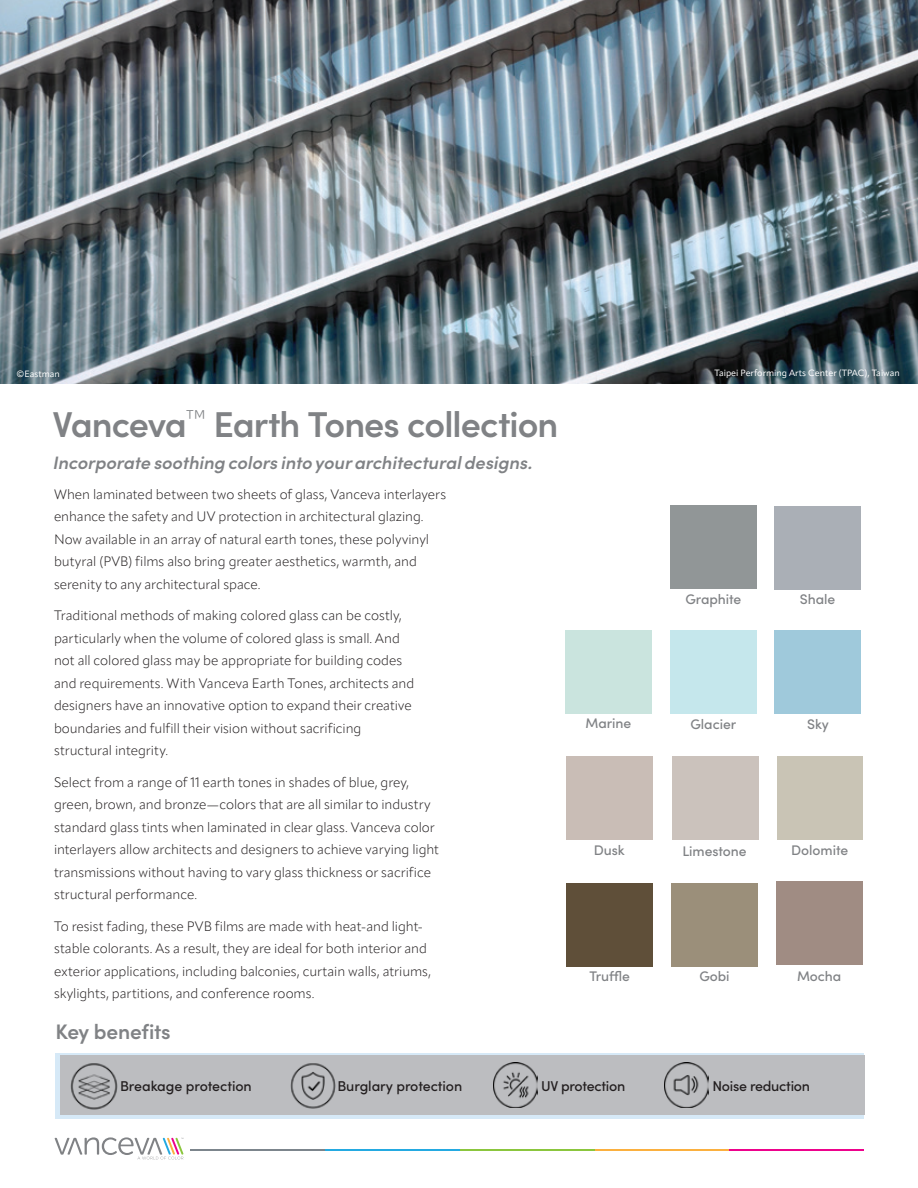
<style>
.page{position:relative;width:918px;height:1188px;background:#fff}
.page>*{position:absolute;margin:0;border:0;box-sizing:border-box;transform-origin:0 0}
.t1{font:600 36px "Sofia Pro";letter-spacing:-.025em;color:#808285}
.Lifecycle_Headlin{font:600 21px "Sofia Pro";letter-spacing:-.01em;color:#808285}
.SubHeads{font:italic 600 18px "Sofia Pro";color:#808285}
.SubHeads-2{font:500 14.25px "Sofia Pro";letter-spacing:-.015em;color:#231f20}
.t2{font:500 13.95px "Sofia Pro";letter-spacing:-.005em;color:#808285}
.SubHeads-3{font:300 13.5px/22.5px "Apparat";letter-spacing:-.005em;color:#231f20}
.t3{font:9px "Apparat";color:#fff}
</style>
<div class="page">
<svg style="left:55px;top:1137px;width:128px;height:23px"></svg>
<div style="left:775px;top:631px;width:86px;height:83px;background:#9fc9db"></div>
<div style="left:670px;top:631px;width:86px;height:83px;background:#c5e7ec"></div>
<div style="left:566px;top:630px;width:86px;height:84px;background:#cae4de"></div>
<div style="left:670px;top:505px;width:86px;height:84px;background:#919697"></div>
<div style="left:775px;top:506px;width:86px;height:84px;background:#aaafb6"></div>
<div style="left:567px;top:883px;width:86px;height:84px;background:#5f4f39"></div>
<div style="left:671px;top:883px;width:87px;height:84px;background:#9b8f7a"></div>
<div style="left:776px;top:881px;width:86px;height:84px;background:#a08c83"></div>
<div style="left:567px;top:756px;width:86px;height:84px;background:#c9bdb6"></div>
<div style="left:672px;top:756px;width:86px;height:84px;background:#cbc2bc"></div>
<div style="left:777px;top:756px;width:86px;height:84px;background:#c9c4b5"></div>
<hr style="left:325px;top:1149px;width:135px;height:2px;background:#24aae1">
<hr style="left:460px;top:1149px;width:135px;height:2px;background:#8bc63e">
<hr style="left:190px;top:1149px;width:135px;height:2px;background:#7c858c">
<hr style="left:595px;top:1149px;width:135px;height:2px;background:#fbb03f">
<hr style="left:730px;top:1149px;width:134px;height:2px;background:#ed028c">
<img style="left:0;top:0;width:918px;height:384px">
<svg style="left:56px;top:1053px;width:808px;height:66px;background:#d2e2ef"></svg>
<div style="left:60px;top:1056px;width:804px;height:59px;background:#bcbdc0"></div>
<img style="left:290px;top:1063px;width:46px;height:46px">
<img style="left:70px;top:1063px;width:48px;height:47px">
<img style="left:493px;top:1063px;width:45px;height:45px">
<img style="left:664px;top:1063px;width:45px;height:44px">
<p class="t3" style="left:17px;top:368px;width:45px">©Eastman</p>
<p class="t3" style="left:714px;top:368px;width:187px">Taipei Performing Arts Center (TPAC), Taiwan</p>
<p class="t1" style="left:52px;top:398px;width:507px">Vanceva<sup>™</sup> Earth Tones collection</p>
<p class="SubHeads" style="left:52px;top:449px;width:481px">Incorporate soothing colors into your architectural designs.</p>
<p class="SubHeads-3" style="left:54px;top:483px;width:394px">When laminated between two sheets of glass, Vanceva interlayers enhance the safety and UV protection in architectural glazing.<br>Now available in an array of natural earth tones, these polyvinyl butyral (PVB) films also bring greater aesthetics, warmth, and serenity to any architectural space.</p>
<p class="SubHeads-3" style="left:54px;top:604px;width:362px">Traditional methods of making colored glass can be costly, particularly when the volume of colored glass is small. And not all colored glass may be appropriate for building codes and requirements. With Vanceva Earth Tones, architects and designers have an innovative option to expand their creative boundaries and fulfill their vision without sacrificing</p>
<p class="SubHeads-3" style="left:54px;top:739px;width:116px">structural integrity.</p>
<p class="SubHeads-3" style="left:54px;top:771px;width:387px">Select from a range of 11 earth tones in shades of blue, grey, green, brown, and bronze—colors that are all similar to industry standard glass tints when laminated in clear glass. Vanceva color interlayers allow architects and designers to achieve varying light transmissions without having to vary glass thickness or sacrifice structural performance.</p>
<p class="SubHeads-3" style="left:54px;top:915px;width:379px">To resist fading, these PVB films are made with heat- and light&shy;stable colorants. As a result, they are ideal for both interior and exterior applications, including balconies, curtain walls, atriums, skylights, partitions, and conference rooms.</p>
<p class="t2" style="left:685px;top:589px;width:57px">Graphite</p>
<p class="t2" style="left:800px;top:589px;width:37px">Shale</p>
<p class="t2" style="left:586px;top:713px;width:47px">Marine</p>
<p class="t2" style="left:691px;top:714px;width:47px">Glacier</p>
<p class="t2" style="left:807px;top:714px;width:23px">Sky</p>
<p class="t2" style="left:594px;top:840px;width:32px">Dusk</p>
<p class="t2" style="left:682px;top:841px;width:66px">Limestone</p>
<p class="t2" style="left:791px;top:840px;width:58px">Dolomite</p>
<p class="t2" style="left:590px;top:966px;width:42px">Truffle</p>
<p class="t2" style="left:699px;top:966px;width:32px">Gobi</p>
<p class="t2" style="left:797px;top:966px;width:46px">Mocha</p>
<p class="Lifecycle_Headlin" style="left:56px;top:1016px;width:117px">Key benefits</p>
<p class="SubHeads-2" style="left:120px;top:1076px;width:133px">Breakage protection</p>
<p class="SubHeads-2" style="left:337px;top:1076px;width:126px">Burglary protection</p>
<p class="SubHeads-2" style="left:541px;top:1076px;width:86px">UV protection</p>
<p class="SubHeads-2" style="left:713px;top:1076px;width:99px">Noise reduction</p>
</div>
